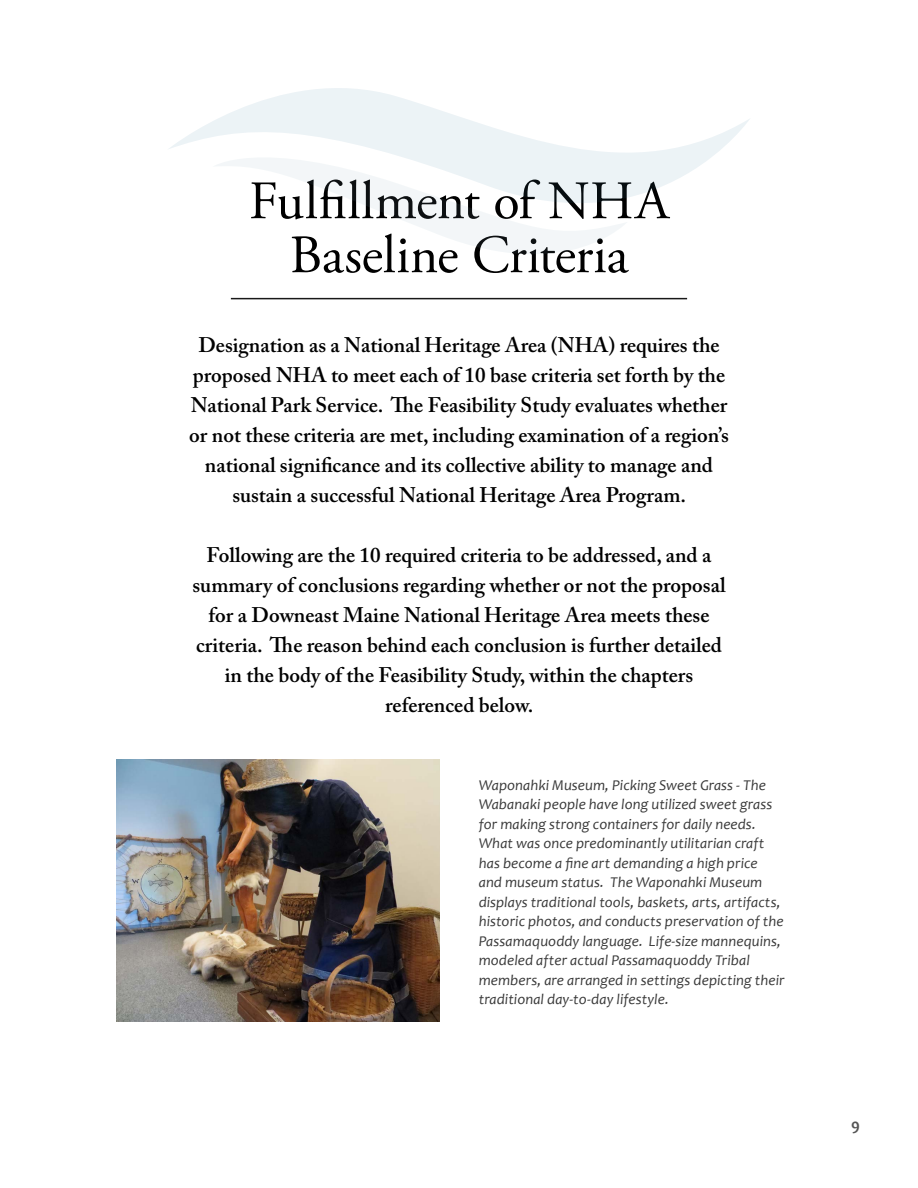
<style>
.page{position:relative;width:918px;height:1188px;background:#fff}
.page>*{position:absolute;margin:0;border:0;box-sizing:border-box;transform-origin:0 0}
.t1{font:54px/54px "Adobe Garamond Pro";letter-spacing:-.005em;color:#000;text-align:center}
.t2{font:600 21px/30px "Adobe Caslon Pro";color:#000;text-align:center}
.t3{font:700 16.5px "Candara";color:#555}
.t4{font:italic 15px/19.5px "Candara";letter-spacing:.005em;color:#393939}
</style>
<div class="page">
<img style="left:117px;top:760px;width:322px;height:261px">
<hr style="left:231px;top:298px;width:456px;height:1px;background:#191919">
<svg style="left:169px;top:88px;width:581px;height:109px"></svg>
<svg style="left:212px;top:137px;width:416px;height:117px"></svg>
<h1 class="t1" style="left:249px;top:176px;width:422px">Fulfillment of NHA<br>Baseline Criteria</h1>
<p class="t2" style="left:189px;top:330px;width:541px">Designation as a National Heritage Area (NHA) requires the proposed NHA to meet each of 10 base criteria set forth by the National Park Service. The Feasibility Study evaluates whether or not these criteria are met, including examination of a region’s national significance and its collective ability to manage and sustain a successful National Heritage Area Program.</p>
<p class="t2" style="left:193px;top:540px;width:534px">Following are the 10 required criteria to be addressed, and a summary of conclusions regarding whether or not the proposal for a Downeast Maine National Heritage Area meets these criteria. The reason behind each conclusion is further detailed in the body of the Feasibility Study, within the chapters referenced below.</p>
<p class="t4" style="left:479px;top:775px;width:307px">Waponahki Museum, Picking Sweet Grass - The Wabanaki people have long utilized sweet grass for making strong containers for daily needs.<br>What was once predominantly utilitarian craft has become a fine art demanding a high price and museum status. The Waponahki Museum displays traditional tools, baskets, arts, artifacts, historic photos, and conducts preservation of the Passamaquoddy language. Life-size mannequins, modeled after actual Passamaquoddy Tribal members, are arranged in settings depicting their traditional day-to-day lifestyle.</p>
<p class="t3" style="left:851px;top:1114px;width:10px">9</p>
</div>
